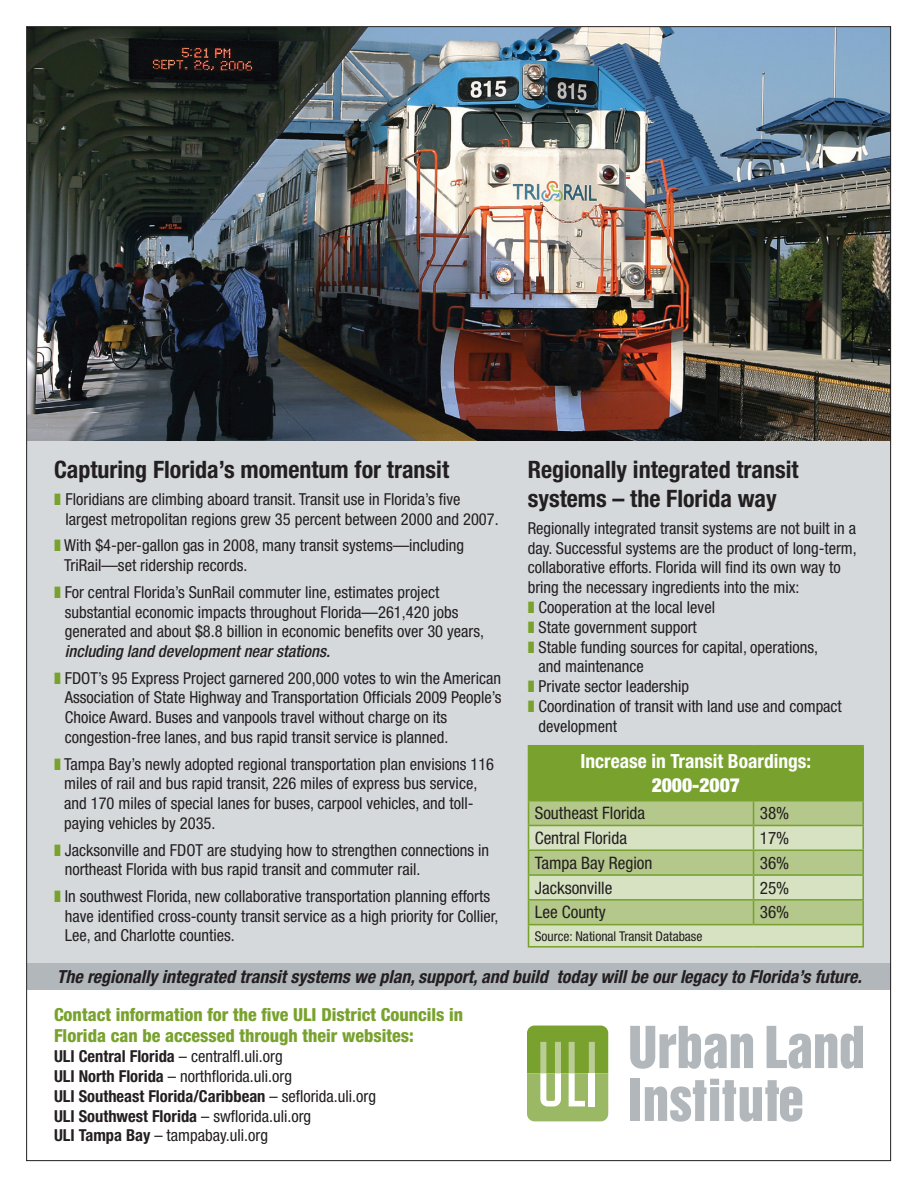
<style>
.page{position:relative;width:918px;height:1188px;background:#fff}
.page>*{position:absolute;margin:0;border:0;box-sizing:border-box;transform-origin:0 0}
.t1{font:700 condensed 24px/28.8px "Helvetica Neue LT Std";color:#231f20}
.t2{font:700 condensed 19.5px "Helvetica Neue LT Std";color:#fff}
.t3{font:900 condensed 19.5px "Helvetica Neue LT Std";color:#fff}
.t4{font:italic 700 condensed 18px "Helvetica Neue LT Std";color:#231f20}
.t5{font:800 condensed 18px/21.6px "Helvetica Neue LT Std";color:#78a22d}
.t6{font:condensed 17.25px "Helvetica Neue LT Std";color:#231f20}
.t7{font:condensed 16.5px/19.8px "Helvetica Neue LT Std";color:#231f20}
.t8{font:italic 500 condensed 16.5px "Helvetica Neue LT Std";color:#231f20}
.t9{font:condensed 13.5px "Helvetica Neue LT Std";color:#231f20}
.s1{font-weight:700}
</style>
<div class="page">
<div style="left:27px;top:27px;width:864px;height:960px;background:#d5d9dc"></div>
<div style="left:529px;top:746px;width:334px;height:55px;background:#78a22d"></div>
<hr style="left:528px;top:800px;width:226px;height:1px;background:#78a22d">
<hr style="left:754px;top:800px;width:110px;height:1px;background:#78a22d">
<hr style="left:528px;top:745px;width:226px;height:2px;background:#78a22d">
<hr style="left:528px;top:747px;width:1px;height:53px;background:#78a22d">
<hr style="left:754px;top:745px;width:110px;height:2px;background:#78a22d">
<hr style="left:862px;top:747px;width:2px;height:53px;background:#78a22d">
<hr style="left:862px;top:826px;width:2px;height:23px;background:#78a22d">
<hr style="left:528px;top:946px;width:226px;height:2px;background:#78a22d">
<hr style="left:754px;top:946px;width:110px;height:2px;background:#78a22d">
<hr style="left:862px;top:801px;width:2px;height:24px;background:#78a22d">
<hr style="left:754px;top:825px;width:110px;height:1px;background:#78a22d">
<hr style="left:754px;top:849px;width:110px;height:2px;background:#78a22d">
<hr style="left:862px;top:851px;width:2px;height:23px;background:#78a22d">
<hr style="left:754px;top:874px;width:110px;height:2px;background:#78a22d">
<hr style="left:862px;top:876px;width:2px;height:23px;background:#78a22d">
<hr style="left:754px;top:899px;width:110px;height:2px;background:#78a22d">
<svg style="left:528px;top:801px;width:335px;height:146px;background:#bfd19c"></svg>
<hr style="left:862px;top:901px;width:2px;height:23px;background:#78a22d">
<hr style="left:754px;top:924px;width:110px;height:1px;background:#78a22d">
<hr style="left:862px;top:925px;width:2px;height:21px;background:#78a22d">
<svg style="left:630px;top:1026px;width:123px;height:43px"></svg>
<svg style="left:767px;top:1026px;width:96px;height:43px"></svg>
<div style="left:631px;top:1079px;width:9px;height:42px;background:#b2b7bb"></div>
<svg style="left:645px;top:1079px;width:157px;height:43px"></svg>
<svg style="left:527px;top:1026px;width:81px;height:95px;background:#9cba66"></svg>
<img style="left:28px;top:28px;width:861px;height:412px">
<div style="left:27px;top:963px;width:864px;height:27px;background:#b2b7bb"></div>
<h1 class="t1" style="left:54px;top:455px;width:397px">Capturing Florida’s momentum for transit</h1>
<p class="t7" style="left:65px;top:489px;width:435px">Floridians are climbing aboard transit. Transit use in Florida’s five largest metropolitan regions grew 35 percent between 2000 and 2007.</p>
<p class="t7" style="left:64px;top:536px;width:402px">With $4-per-gallon gas in 2008, many transit systems—including<br>TriRail—set ridership records.</p>
<p class="t7" style="left:65px;top:582px;width:421px">For central Florida’s SunRail commuter line, estimates project substantial economic impacts throughout Florida—261,420 jobs generated and about $8.8 billion in economic benefits over 30 years,</p>
<p class="t8" style="left:65px;top:641px;width:267px">including land development near stations.</p>
<p class="t7" style="left:65px;top:668px;width:438px">FDOT’s 95 Express Project garnered 200,000 votes to win the American Association of State Highway and Transportation Officials 2009 People’s Choice Award. Buses and vanpools travel without charge on its congestion-free lanes, and bus rapid transit service is planned.</p>
<p class="t7" style="left:64px;top:754px;width:432px">Tampa Bay’s newly adopted regional transportation plan envisions 116 miles of rail and bus rapid transit, 226 miles of express bus service, and 170 miles of special lanes for buses, carpool vehicles, and toll&shy;paying vehicles by 2035.</p>
<p class="t7" style="left:65px;top:840px;width:426px">Jacksonville and FDOT are studying how to strengthen connections in northeast Florida with bus rapid transit and commuter rail.</p>
<p class="t7" style="left:65px;top:886px;width:435px">In southwest Florida, new collaborative transportation planning efforts have identified cross-county transit service as a high priority for Collier,<br>Lee, and Charlotte counties.</p>
<p class="t4" style="left:57px;top:966px;width:807px">The regionally integrated transit systems we plan, support, and build today will be our legacy to Florida’s future.</p>
<h1 class="t1" style="left:528px;top:455px;width:272px">Regionally integrated transit systems – the Florida way</h1>
<p class="t7" style="left:528px;top:518px;width:330px">Regionally integrated transit systems are not built in a</p>
<p class="t7" style="left:528px;top:538px;width:331px">day. Successful systems are the product of long-term,</p>
<p class="t7" style="left:528px;top:558px;width:314px">collaborative efforts. Florida will find its own way to</p>
<p class="t7" style="left:528px;top:577px;width:273px">bring the necessary ingredients into the mix:</p>
<p class="t7" style="left:539px;top:597px;width:178px">Cooperation at the local level</p>
<p class="t7" style="left:539px;top:617px;width:160px">State government support</p>
<p class="t7" style="left:539px;top:637px;width:281px">Stable funding sources for capital, operations,</p>
<p class="t7" style="left:539px;top:657px;width:107px">and maintenance</p>
<p class="t7" style="left:539px;top:676px;width:152px">Private sector leadership</p>
<p class="t7" style="left:539px;top:696px;width:305px">Coordination of transit with land use and compact</p>
<p class="t7" style="left:539px;top:716px;width:80px">development</p>
<p class="t2" style="left:580px;top:750px;width:232px">Increase in Transit Boardings:</p>
<p class="t3" style="left:652px;top:773px;width:90px">2000-2007</p>
<p class="t6" style="left:535px;top:803px;width:112px">Southeast Florida</p>
<p class="t6" style="left:760px;top:803px;width:31px">38%</p>
<p class="t6" style="left:535px;top:828px;width:94px">Central Florida</p>
<p class="t6" style="left:760px;top:828px;width:31px">17%</p>
<p class="t6" style="left:535px;top:853px;width:119px">Tampa Bay Region</p>
<p class="t6" style="left:760px;top:853px;width:31px">36%</p>
<p class="t6" style="left:535px;top:877px;width:79px">Jacksonville</p>
<p class="t6" style="left:760px;top:877px;width:31px">25%</p>
<p class="t6" style="left:535px;top:902px;width:72px">Lee County</p>
<p class="t6" style="left:760px;top:902px;width:31px">36%</p>
<p class="t9" style="left:535px;top:928px;width:169px">Source: National Transit Database</p>
<p class="t5" style="left:54px;top:1003px;width:411px">Contact information for the five ULI District Councils in<br>Florida can be accessed through their websites:</p>
<p class="t7" style="left:54px;top:1046px;width:324px"><span class="s1">ULI Central Florida</span> – centralfl.uli.org<br><span class="s1">ULI North Florida</span> – northflorida.uli.org<br><span class="s1">ULI Southeast Florida/Caribbean</span> – seflorida.uli.org <span class="s1">ULI Southwest Florida</span> – swflorida.uli.org<br><span class="s1">ULI Tampa Bay</span> – tampabay.uli.org</p>
</div>
